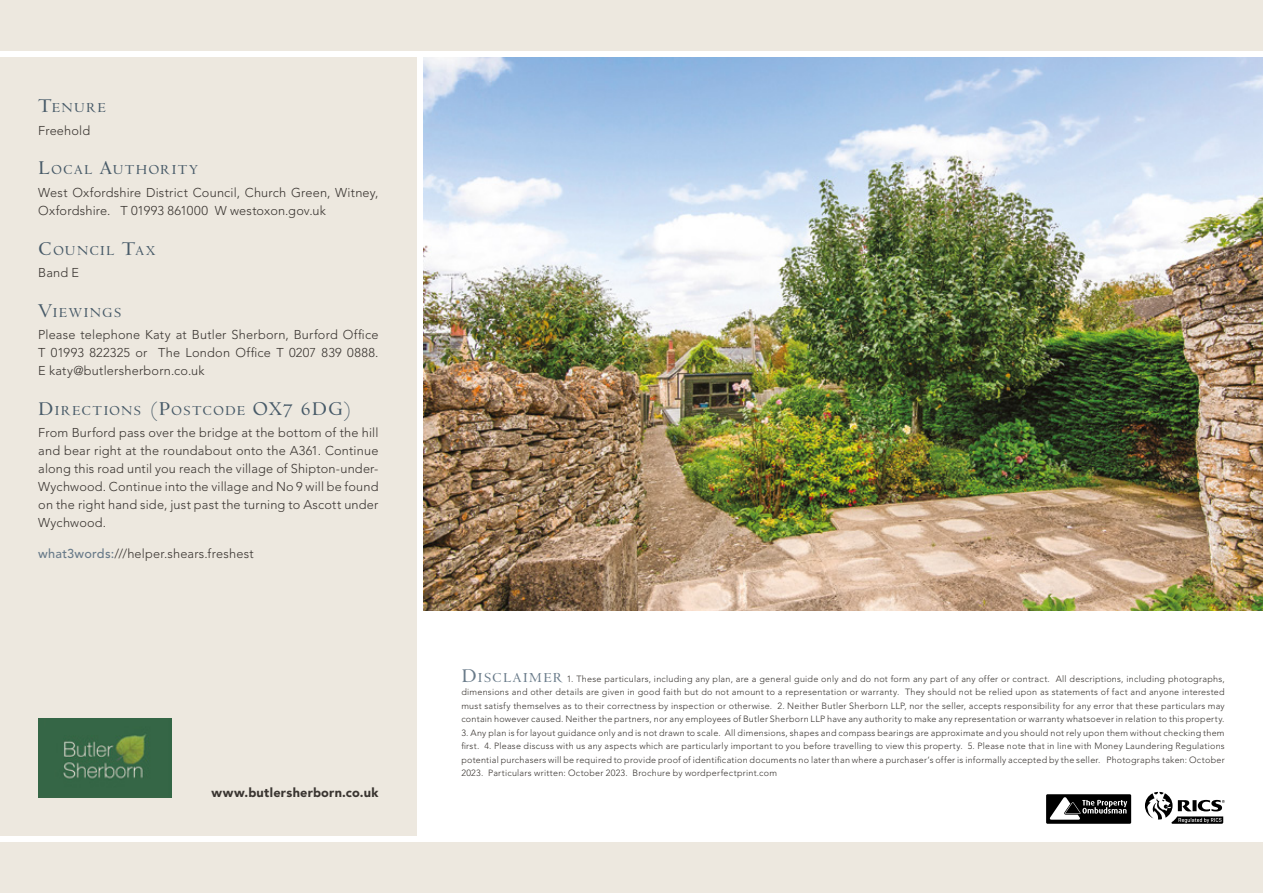
<style>
.page{position:relative;width:1263px;height:893px;background:#fff}
.page>*{position:absolute;margin:0;border:0;box-sizing:border-box;transform-origin:0 0}
.t1{font:14.7px "Venetian 301 Dm BT Regular";letter-spacing:.085em;color:#475a68}
.t2{font:14.7px "Venetian 301 Dm BT Regular";letter-spacing:.065em;color:#475a68}
.t3{font:300 12.75px/18px "Avenir LT Std";letter-spacing:.015em;color:#3a3531;text-align:justify}
.t4{font:900 12.75px "Avenir LT Std";letter-spacing:.02em;color:#3a3531}
.t5{font:300 9px/13.5px "Avenir LT Std";letter-spacing:.025em;color:#3a3531;text-align:justify}
.s1{font-size:21px}
.s2{font-weight:500;color:#687a89}
.s3{font-family:"Venetian 301 Dm BT Regular";font-weight:400;font-size:21px;color:#687a89}
.s4{font-family:"Venetian 301 Dm BT Regular";font-weight:400;font-size:14.7px;color:#687a89}
</style>
<div class="page">
<div style="left:0;top:0;width:1263px;height:51px;background:#ede8df"></div>
<div style="left:0;top:842px;width:1263px;height:51px;background:#ede8df"></div>
<div style="left:1046px;top:794px;width:85px;height:30px;background:#000"></div>
<svg style="left:1049px;top:797px;width:78px;height:23px"></svg>
<svg style="left:1145px;top:792px;width:80px;height:32px"></svg>
<div style="left:0;top:57px;width:417px;height:779px;background:#ede8df"></div>
<img style="left:38px;top:719px;width:133px;height:79px">
<img style="left:423px;top:57px;width:840px;height:553px">
<h1 class="t1" style="left:38px;top:99px;width:69px"><span class="s1">T</span>ENURE</h1>
<h2 class="t3" style="left:38px;top:121px;width:53px">Freehold</h2>
<h1 class="t1" style="left:38px;top:161px;width:162px"><span class="s1">L</span>OCAL <span class="s1">A</span>UTHORITY</h1>
<h2 class="t3" style="left:38px;top:183px;width:342px">West Oxfordshire District Council, Church Green, Witney,<br>Oxfordshire. T 01993 861000 W westoxon.gov.uk</h2>
<h1 class="t1" style="left:38px;top:241px;width:119px"><span class="s1">C</span>OUNCIL <span class="s1">T</span>AX</h1>
<h2 class="t3" style="left:38px;top:263px;width:42px">Band E</h2>
<h1 class="t1" style="left:38px;top:303px;width:85px"><span class="s1">V</span>IEWINGS</h1>
<h2 class="t3" style="left:38px;top:325px;width:342px">Please telephone Katy at Butler Sherborn, Burford Office T 01993 822325 or The London Office T 0207 839 0888.<br>E katy@butlersherborn.co.uk</h2>
<h1 class="t2" style="left:38px;top:401px;width:316px"><span class="s1">D</span>IRECTIONS <span class="s1">(P</span>OSTCODE <span class="s1">OX7 6DG)</span></h1>
<p class="t3" style="left:38px;top:423px;width:342px">From Burford pass over the bridge at the bottom of the hill and bear right at the roundabout onto the A361. Continue along this road until you reach the village of Shipton-under-Wychwood. Continue into the village and No 9 will be found on the right hand side, just past the turning to Ascott under Wychwood.</p>
<h2 class="t3" style="left:38px;top:544px;width:217px"><span class="s2">what3words:</span>///helper.shears.freshest</h2>
<h2 class="t4" style="left:212px;top:785px;width:168px">www.butlersherborn.co.uk</h2>
<p class="t5" style="left:461px;top:672px;width:765px"><span class="s3">D</span><span class="s4">ISCLAIMER</span> 1. These particulars, including any plan, are a general guide only and do not form any part of any offer or contract. All descriptions, including photographs, dimensions and other details are given in good faith but do not amount to a representation or warranty. They should not be relied upon as statements of fact and anyone interested must satisfy themselves as to their correctness by inspection or otherwise. 2. Neither Butler Sherborn LLP, nor the seller, accepts responsibility for any error that these particulars may contain however caused. Neither the partners, nor any employees of Butler Sherborn LLP have any authority to make any representation or warranty whatsoever in relation to this property.</p>
<p class="t5" style="left:461px;top:726px;width:765px">3. Any plan is for layout guidance only and is not drawn to scale. All dimensions, shapes and compass bearings are approximate and you should not rely upon them without checking them first. 4. Please discuss with us any aspects which are particularly important to you before travelling to view this property. 5. Please note that in line with Money Laundering Regulations potential purchasers will be required to provide proof of identification documents no later than where a purchaser’s offer is informally accepted by the seller. Photographs taken: October 2023. Particulars written: October 2023. Brochure by wordperfectprint.com</p>
</div>
